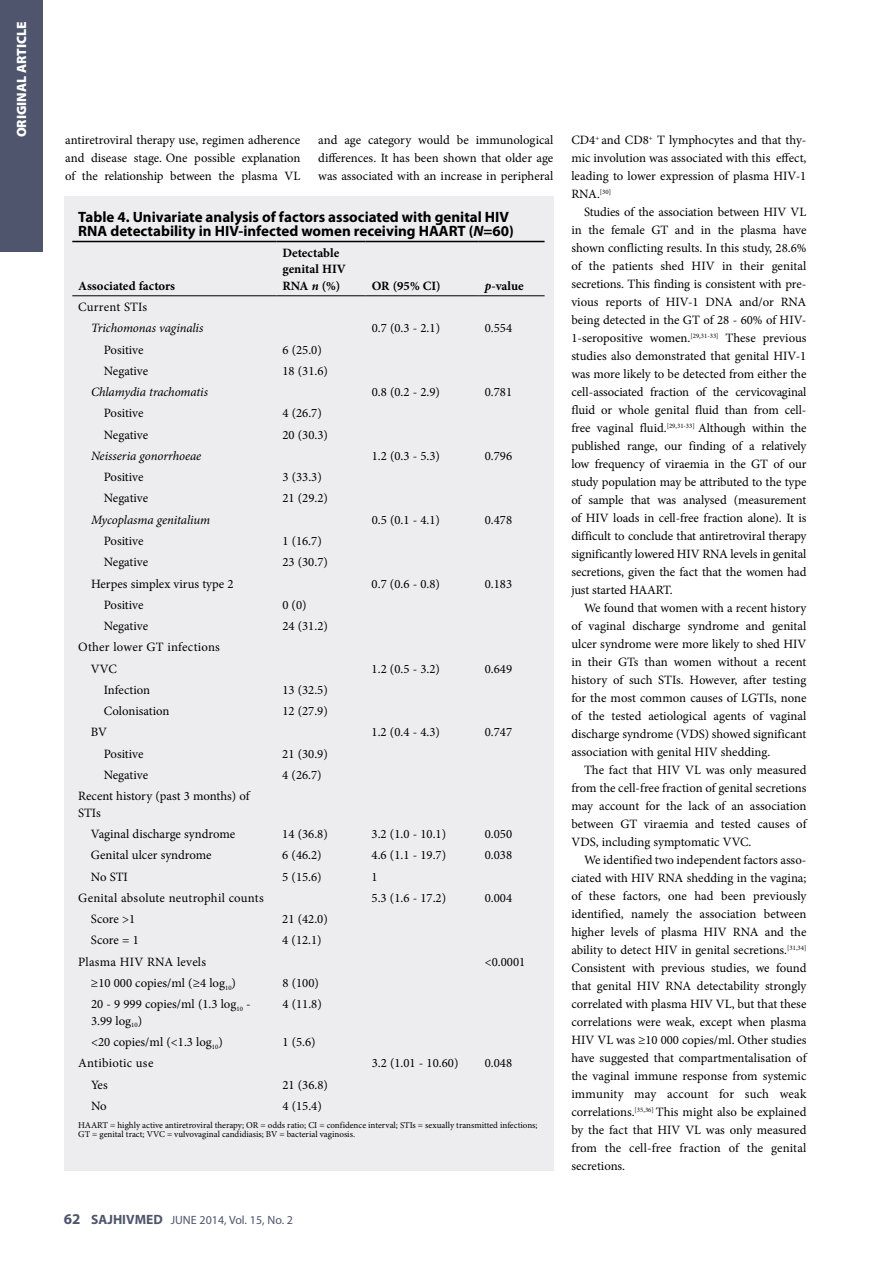
<style>
.page{position:relative;width:893px;height:1263px;background:#fff}
.page>*{position:absolute;margin:0;border:0;box-sizing:border-box;transform-origin:0 0}
.t1{font:700 15px/13.5px "Myriad Pro";color:#000}
.t2{font:900 13.5px "Myriad Pro";color:#fff}
.t3{font:12.75px/18px "Minion Pro";color:#000;text-align:justify}
.t4{font:italic 12.75px "Minion Pro";letter-spacing:-.005em;color:#000}
.t5{font:12.75px/21.3px "Minion Pro";letter-spacing:.02em;color:#000}
.t6{font:700 12.75px/16.5px "Minion Pro";color:#000}
.t7{font:12px "Myriad Pro";color:#4f556d}
.t8{font:9px/9px "Minion Pro";color:#000}
.s1{font-style:italic}
.s2{font-weight:700;font-size:15px}
.s3{font-weight:700;font-size:13.5px}
</style>
<div class="page">
<div style="left:0;top:0;width:43px;height:252px;background:#4f556d"></div>
<div style="left:64px;top:196px;width:489px;height:975px;background:#edecef"></div>
<hr style="left:72px;top:241px;width:204px;height:1px;background:#000">
<hr style="left:276px;top:241px;width:90px;height:1px;background:#000">
<hr style="left:366px;top:241px;width:113px;height:1px;background:#000">
<hr style="left:479px;top:241px;width:66px;height:1px;background:#000">
<hr style="left:72px;top:295px;width:204px;height:1px;background:#000">
<hr style="left:276px;top:295px;width:90px;height:1px;background:#000">
<hr style="left:366px;top:295px;width:113px;height:1px;background:#000">
<hr style="left:479px;top:295px;width:66px;height:1px;background:#000">
<p class="t2" style="left:14px;top:137px;width:118px;rotate:-90deg">ORIGINAL ARTICLE</p>
<p class="t3" style="left:65px;top:131px;width:237px">antiretroviral therapy use, regimen adherence and disease stage. One possible explanation of the relationship between the plasma VL</p>
<p class="t3" style="left:318px;top:131px;width:237px">and age category would be immunological differences. It has been shown that older age was associated with an increase in peripheral</p>
<p class="t3" style="left:571px;top:131px;width:237px">CD4<sup>+</sup> and CD8<sup>+</sup> T lymphocytes and that thy&shy;mic involution was associated with this effect, leading to lower expression of plasma HIV-1<br>RNA.<sup>[30]</sup></p>
<p class="t3" style="left:571px;top:203px;width:237px;text-indent:13px">Studies of the association between HIV VL in the female GT and in the plasma have shown conflicting results. In this study, 28.6% of the patients shed HIV in their genital secretions. This finding is consistent with pre&shy;vious reports of HIV-1 DNA and/or RNA being detected in the GT of 28 - 60% of HIV-1-seropositive women.<sup>[29,31-33]</sup> These previous studies also demonstrated that genital HIV-1 was more likely to be detected from either the cell-associated fraction of the cervicovaginal fluid or whole genital fluid than from cell&shy;free vaginal fluid.<sup>[29,31-33]</sup> Although within the published range, our finding of a relatively low frequency of viraemia in the GT of our study population may be attributed to the type of sample that was analysed (measurement of HIV loads in cell-free fraction alone). It is difficult to conclude that antiretroviral therapy significantly lowered HIV RNA levels in genital secretions, given the fact that the women had just started HAART.</p>
<p class="t3" style="left:571px;top:599px;width:237px;text-indent:13px">We found that women with a recent history of vaginal discharge syndrome and genital ulcer syndrome were more likely to shed HIV in their GTs than women without a recent history of such STIs. However, after testing for the most common causes of LGTIs, none of the tested aetiological agents of vaginal discharge syndrome (VDS) showed significant association with genital HIV shedding.</p>
<p class="t3" style="left:571px;top:761px;width:237px;text-indent:13px">The fact that HIV VL was only measured from the cell-free fraction of genital secretions may account for the lack of an association between GT viraemia and tested causes of VDS, including symptomatic VVC.</p>
<p class="t3" style="left:571px;top:851px;width:237px;text-indent:13px">We identified two independent factors asso&shy;ciated with HIV RNA shedding in the vagina; of these factors, one had been previously identified, namely the association between higher levels of plasma HIV RNA and the ability to detect HIV in genital secretions.<sup>[31,34] </sup>Consistent with previous studies, we found that genital HIV RNA detectability strongly correlated with plasma HIV VL, but that these correlations were weak, except when plasma HIV VL was ≥10 000 copies/ml. Other studies have suggested that compartmentalisation of the vaginal immune response from systemic immunity may account for such weak correlations.<sup>[35,36]</sup> This might also be explained by the fact that HIV VL was only measured from the cell-free fraction of the genital secretions.</p>
<p class="t1" style="left:78px;top:210px;width:437px">Table 4. Univariate analysis of factors associated with genital HIV<br>RNA detectability in HIV-infected women receiving HAART (<span class="s1">N</span>=60)</p>
<p class="t6" style="left:282px;top:244px;width:65px">Detectable genital HIV<br>RNA <span class="s1">n</span> (%)</p>
<p class="t6" style="left:372px;top:277px;width:71px">OR (95% CI)</p>
<p class="t6" style="left:485px;top:277px;width:41px"><span class="s1">p</span>-value</p>
<p class="t6" style="left:78px;top:277px;width:98px">Associated factors</p>
<p class="t3" style="left:78px;top:298px;width:70px">Current STIs</p>
<p class="t4" style="left:91px;top:320px;width:114px">Trichomonas vaginalis</p>
<p class="t3" style="left:372px;top:319px;width:70px">0.7 (0.3 - 2.1)</p>
<p class="t3" style="left:485px;top:319px;width:29px">0.554</p>
<p class="t3" style="left:104px;top:341px;width:41px">Positive</p>
<p class="t3" style="left:282px;top:341px;width:41px">6 (25.0)</p>
<p class="t3" style="left:104px;top:362px;width:46px">Negative</p>
<p class="t3" style="left:282px;top:362px;width:47px">18 (31.6)</p>
<p class="t4" style="left:91px;top:383px;width:119px">Chlamydia trachomatis</p>
<p class="t3" style="left:372px;top:383px;width:70px">0.8 (0.2 - 2.9)</p>
<p class="t3" style="left:485px;top:383px;width:29px">0.781</p>
<p class="t3" style="left:104px;top:404px;width:41px">Positive</p>
<p class="t3" style="left:282px;top:404px;width:41px">4 (26.7)</p>
<p class="t3" style="left:104px;top:426px;width:46px">Negative</p>
<p class="t3" style="left:282px;top:426px;width:47px">20 (30.3)</p>
<p class="t4" style="left:91px;top:447px;width:112px">Neisseria gonorrhoeae</p>
<p class="t3" style="left:372px;top:447px;width:70px">1.2 (0.3 - 5.3)</p>
<p class="t3" style="left:485px;top:447px;width:29px">0.796</p>
<p class="t3" style="left:104px;top:468px;width:41px">Positive</p>
<p class="t3" style="left:282px;top:468px;width:41px">3 (33.3)</p>
<p class="t3" style="left:104px;top:489px;width:46px">Negative</p>
<p class="t3" style="left:282px;top:489px;width:47px">21 (29.2)</p>
<p class="t4" style="left:91px;top:511px;width:121px">Mycoplasma genitalium</p>
<p class="t3" style="left:372px;top:511px;width:70px">0.5 (0.1 - 4.1)</p>
<p class="t3" style="left:485px;top:511px;width:29px">0.478</p>
<p class="t3" style="left:104px;top:532px;width:41px">Positive</p>
<p class="t3" style="left:282px;top:532px;width:41px">1 (16.7)</p>
<p class="t3" style="left:104px;top:553px;width:46px">Negative</p>
<p class="t3" style="left:282px;top:553px;width:47px">23 (30.7)</p>
<p class="t3" style="left:91px;top:574px;width:144px">Herpes simplex virus type 2</p>
<p class="t3" style="left:372px;top:574px;width:70px">0.7 (0.6 - 0.8)</p>
<p class="t3" style="left:485px;top:574px;width:29px">0.183</p>
<p class="t3" style="left:104px;top:596px;width:41px">Positive</p>
<p class="t3" style="left:282px;top:596px;width:26px">0 (0)</p>
<p class="t3" style="left:104px;top:617px;width:46px">Negative</p>
<p class="t3" style="left:282px;top:617px;width:47px">24 (31.2)</p>
<p class="t5" style="left:91px;top:637px;width:130px;text-indent:-13px">Other lower GT infections<br>VVC</p>
<p class="t3" style="left:372px;top:660px;width:70px">1.2 (0.5 - 3.2)</p>
<p class="t3" style="left:485px;top:660px;width:29px">0.649</p>
<p class="t3" style="left:104px;top:681px;width:48px">Infection</p>
<p class="t3" style="left:282px;top:681px;width:47px">13 (32.5)</p>
<p class="t3" style="left:104px;top:702px;width:67px">Colonisation</p>
<p class="t3" style="left:282px;top:702px;width:47px">12 (27.9)</p>
<p class="t3" style="left:91px;top:723px;width:18px">BV</p>
<p class="t3" style="left:372px;top:723px;width:70px">1.2 (0.4 - 4.3)</p>
<p class="t3" style="left:485px;top:723px;width:29px">0.747</p>
<p class="t3" style="left:104px;top:745px;width:41px">Positive</p>
<p class="t3" style="left:282px;top:745px;width:47px">21 (30.9)</p>
<p class="t3" style="left:104px;top:766px;width:46px">Negative</p>
<p class="t3" style="left:282px;top:766px;width:41px">4 (26.7)</p>
<p class="t3" style="left:78px;top:788px;width:173px;line-height:16.5px">Recent history (past 3 months) of<br>STIs</p>
<p class="t3" style="left:91px;top:825px;width:146px">Vaginal discharge syndrome</p>
<p class="t3" style="left:282px;top:825px;width:47px">14 (36.8)</p>
<p class="t3" style="left:372px;top:825px;width:76px">3.2 (1.0 - 10.1)</p>
<p class="t3" style="left:485px;top:825px;width:29px">0.050</p>
<p class="t3" style="left:91px;top:846px;width:122px">Genital ulcer syndrome</p>
<p class="t3" style="left:282px;top:846px;width:41px">6 (46.2)</p>
<p class="t3" style="left:372px;top:846px;width:76px">4.6 (1.1 - 19.7)</p>
<p class="t3" style="left:485px;top:846px;width:29px">0.038</p>
<p class="t3" style="left:91px;top:867px;width:38px">No STI</p>
<p class="t3" style="left:282px;top:867px;width:41px">5 (15.6)</p>
<p class="t3" style="left:372px;top:867px;width:8px">1</p>
<p class="t5" style="left:78px;top:887px;width:187px">Genital absolute neutrophil counts</p>
<p class="t3" style="left:372px;top:889px;width:76px">5.3 (1.6 - 17.2)</p>
<p class="t3" style="left:485px;top:889px;width:29px">0.004</p>
<p class="t3" style="left:91px;top:910px;width:46px">Score &gt;1</p>
<p class="t3" style="left:282px;top:910px;width:47px">21 (42.0)</p>
<p class="t3" style="left:91px;top:931px;width:49px">Score = 1</p>
<p class="t3" style="left:282px;top:931px;width:41px">4 (12.1)</p>
<p class="t5" style="left:78px;top:951px;width:129px">Plasma HIV RNA levels</p>
<p class="t3" style="left:485px;top:953px;width:42px">&lt;0.0001</p>
<p class="t3" style="left:91px;top:974px;width:147px">≥10 000 copies/ml (≥4 log<sub>10</sub>)</p>
<p class="t3" style="left:282px;top:974px;width:38px">8 (100)</p>
<p class="t3" style="left:91px;top:996px;width:161px;line-height:16.5px">20 - 9 999 copies/ml (1.3 log<sub>10</sub> -<br>3.99 log<sub>10</sub>)</p>
<p class="t3" style="left:282px;top:995px;width:41px">4 (11.8)</p>
<p class="t3" style="left:91px;top:1033px;width:133px">&lt;20 copies/ml (&lt;1.3 log<sub>10</sub>)</p>
<p class="t3" style="left:282px;top:1033px;width:35px">1 (5.6)</p>
<p class="t3" style="left:78px;top:1054px;width:77px">Antibiotic use</p>
<p class="t3" style="left:372px;top:1054px;width:88px">3.2 (1.01 - 10.60)</p>
<p class="t3" style="left:485px;top:1054px;width:29px">0.048</p>
<p class="t3" style="left:91px;top:1075px;width:18px">Yes</p>
<p class="t3" style="left:282px;top:1075px;width:47px">21 (36.8)</p>
<p class="t3" style="left:91px;top:1097px;width:17px">No</p>
<p class="t3" style="left:282px;top:1097px;width:41px">4 (15.4)</p>
<p class="t8" style="left:78px;top:1121px;width:461px">HAART = highly active antiretroviral therapy; OR = odds ratio; CI = confidence interval; STIs = sexually transmitted infections;<br>GT = genital tract; VVC = vulvovaginal candidiasis; BV = bacterial vaginosis.</p>
<p class="t7" style="left:64px;top:1213px;width:231px"><span class="s2">62</span> <span class="s3">SAJHIVMED</span> JUNE 2014, Vol. 15, No. 2</p>
</div>
